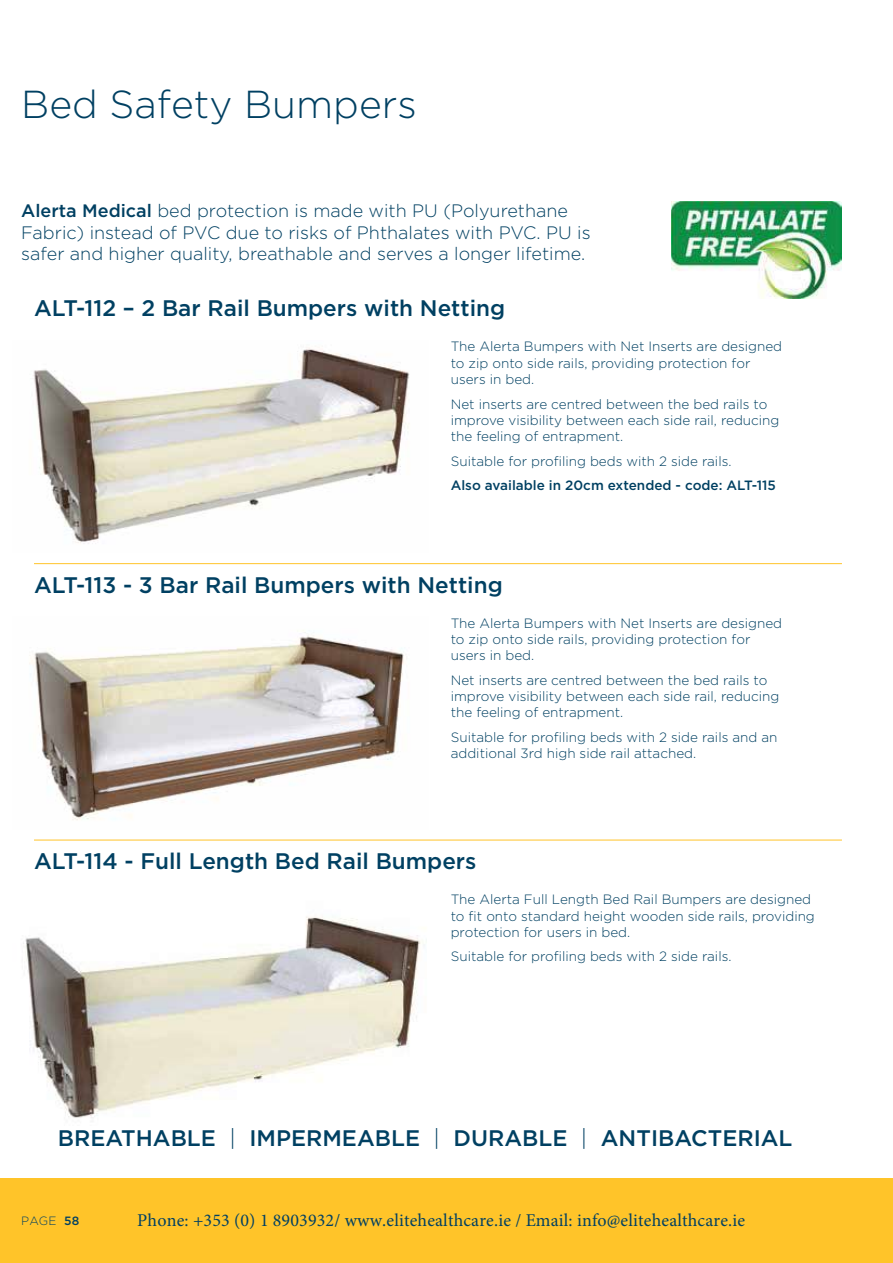
<style>
.page{position:relative;width:893px;height:1263px;background:#fff}
.page>*{position:absolute;margin:0;border:0;box-sizing:border-box;transform-origin:0 0}
.t1{font:300 39px "Gotham";color:#004062}
.t2{font:500 22.5px "Gotham";color:#004062}
.t3{font:300 18px/21.6px "Gotham";color:#004062}
.t4{font:18px "Minion Pro";letter-spacing:.01em;color:#004062}
.t5{font:300 13.5px/16.2px "Gotham";color:#004062}
.t6{font:500 13.5px "Gotham";color:#004062}
.t7{font:300 12px "Gotham";color:#004062}
.s1{font-weight:500}
.s2{font-weight:300}
</style>
<div class="page">
<div style="left:0;top:1178px;width:893px;height:85px;background:#ffc429"></div>
<img style="left:33px;top:348px;width:377px;height:196px">
<img style="left:29px;top:630px;width:375px;height:190px">
<img style="left:23px;top:917px;width:398px;height:201px">
<hr style="left:34px;top:563px;width:808px;height:1px;background:#ffc429">
<hr style="left:34px;top:840px;width:808px;height:1px;background:#ffc429">
<img style="left:672px;top:202px;width:170px;height:97px">
<h1 class="t1" style="left:21px;top:83px;width:397px">Bed Safety Bumpers</h1>
<h3 class="t3" style="left:21px;top:200px;width:571px"><span class="s1">Alerta Medical</span> bed protection is made with PU (Polyurethane<br>Fabric) instead of PVC due to risks of Phthalates with PVC. PU is safer and higher quality, breathable and serves a longer lifetime.</h3>
<h2 class="t2" style="left:34px;top:296px;width:473px">ALT-112 – 2 Bar Rail Bumpers with Netting</h2>
<p class="t5" style="left:451px;top:338px;width:333px">The Alerta Bumpers with Net Inserts are designed to zip onto side rails, providing protection for users in bed.</p>
<p class="t5" style="left:451px;top:395px;width:330px">Net inserts are centred between the bed rails to improve visibility between each side rail, reducing the feeling of entrapment.</p>
<p class="t5" style="left:451px;top:453px;width:282px">Suitable for profiling beds with 2 side rails.</p>
<p class="t6" style="left:451px;top:478px;width:327px">Also available in 20cm extended - code: ALT-115</p>
<h2 class="t2" style="left:34px;top:572px;width:470px">ALT-113 - 3 Bar Rail Bumpers with Netting</h2>
<p class="t5" style="left:451px;top:615px;width:333px">The Alerta Bumpers with Net Inserts are designed to zip onto side rails, providing protection for users in bed.</p>
<p class="t5" style="left:451px;top:672px;width:330px">Net inserts are centred between the bed rails to improve visibility between each side rail, reducing the feeling of entrapment.</p>
<p class="t5" style="left:451px;top:729px;width:328px">Suitable for profiling beds with 2 side rails and an additional 3rd high side rail attached.</p>
<h2 class="t2" style="left:34px;top:848px;width:444px">ALT-114 - Full Length Bed Rail Bumpers</h2>
<p class="t5" style="left:451px;top:891px;width:366px">The Alerta Full Length Bed Rail Bumpers are designed to fit onto standard height wooden side rails, providing protection for users in bed.</p>
<p class="t5" style="left:451px;top:948px;width:282px">Suitable for profiling beds with 2 side rails.</p>
<h2 class="t2" style="left:58px;top:1125px;width:736px">BREATHABLE <span class="s2">|</span> IMPERMEABLE <span class="s2">|</span> DURABLE <span class="s2">|</span> ANTIBACTERIAL</h2>
<p class="t7" style="left:21px;top:1215px;width:60px">PAGE <span class="s1">58</span></p>
<h3 class="t4" style="left:137px;top:1208px;width:609px">Phone: +353 (0) 1 8903932/ www.elitehealthcare.ie / Email: info@elitehealthcare.ie</h3>
</div>
